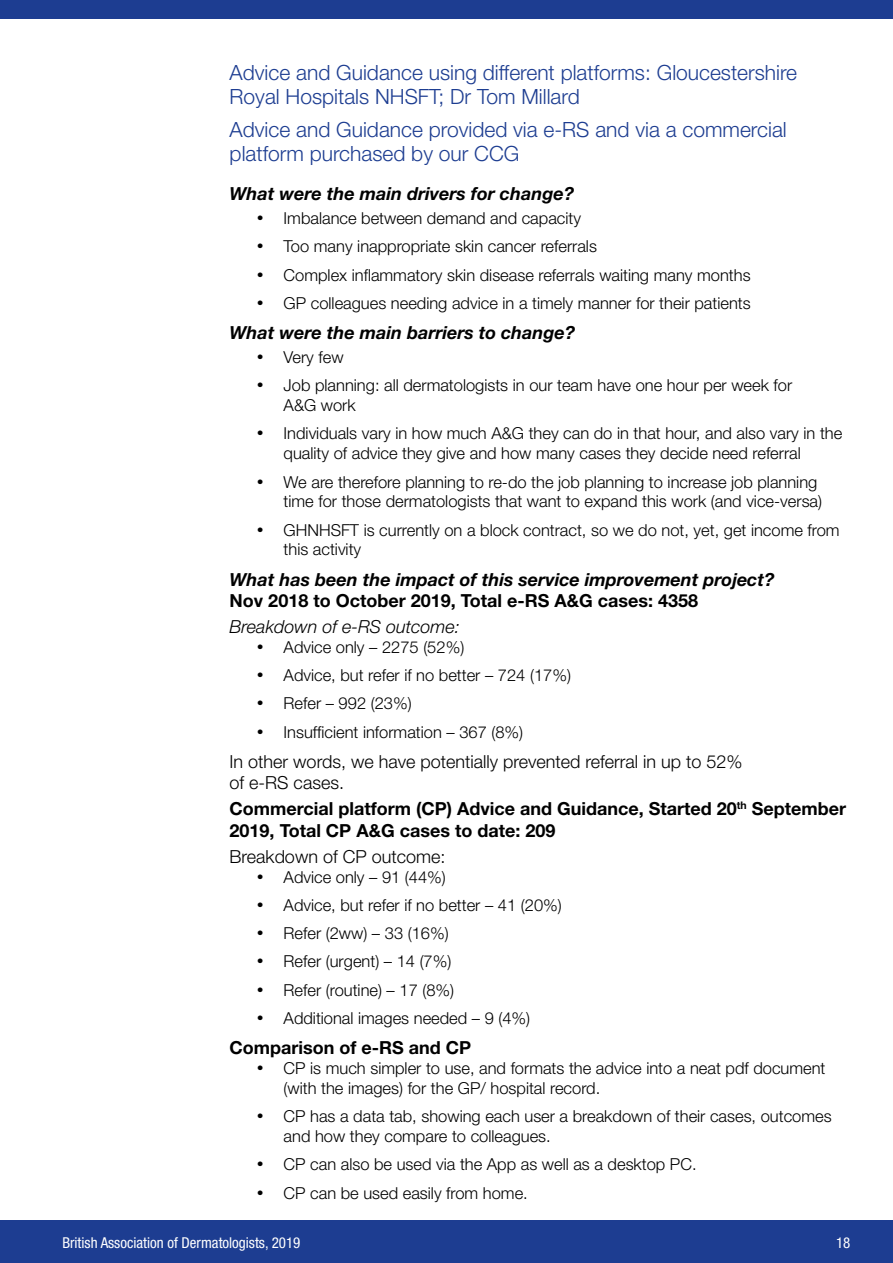
<style>
.page{position:relative;width:893px;height:1263px;background:#fff}
.page>*{position:absolute;margin:0;border:0;box-sizing:border-box;transform-origin:0 0}
.t1{font:300 21px/24.2px "Helvetica Neue";color:#1d3d91}
.t2{font:700 18px/21.6px "Helvetica Neue";color:#000}
.t3{font:italic 700 18px "Helvetica Neue";color:#000}
.t4{font:300 18px/21.6px "Helvetica Neue";color:#000}
.t5{font:italic 300 18px "Helvetica Neue";color:#000}
.t6{font:300 16.5px/19.8px "Helvetica Neue";color:#000}
.t7{font:condensed 15px "Helvetica Neue";color:#fff}
</style>
<div class="page">
<div style="left:0;top:1220px;width:893px;height:43px;background:#1d3d91"></div>
<div style="left:0;top:0;width:893px;height:19px;background:#1d3d91"></div>
<p class="t1" style="left:230px;top:60px;width:569px">Advice and Guidance using different platforms: Gloucestershire<br>Royal Hospitals NHSFT; Dr Tom Millard</p>
<p class="t1" style="left:230px;top:117px;width:559px">Advice and Guidance provided via e-RS and via a commercial platform purchased by our CCG</p>
<p class="t3" style="left:230px;top:182px;width:346px">What were the main drivers for change?</p>
<p class="t6" style="left:257px;top:208px;width:326px">• Imbalance between demand and capacity</p>
<p class="t6" style="left:257px;top:236px;width:342px">• Too many inappropriate skin cancer referrals</p>
<p class="t6" style="left:257px;top:264px;width:495px">• Complex inflammatory skin disease referrals waiting many months</p>
<p class="t6" style="left:257px;top:293px;width:496px">• GP colleagues needing advice in a timely manner for their patients</p>
<p class="t3" style="left:230px;top:321px;width:347px">What were the main barriers to change?</p>
<p class="t6" style="left:257px;top:347px;width:88px">• Very few</p>
<p class="t6" style="left:284px;top:375px;width:510px;text-indent:-27px">• Job planning: all dermatologists in our team have one hour per week for<br>A&amp;G work</p>
<p class="t6" style="left:284px;top:423px;width:560px;text-indent:-27px">• Individuals vary in how much A&amp;G they can do in that hour, and also vary in the quality of advice they give and how many cases they decide need referral</p>
<p class="t6" style="left:257px;top:471px;width:567px;text-align:right">• We are therefore planning to re-do the job planning to increase job planning time for those dermatologists that want to expand this work (and vice-versa)</p>
<p class="t6" style="left:284px;top:519px;width:558px;text-indent:-27px">• GHNHSFT is currently on a block contract, so we do not, yet, get income from this activity</p>
<p class="t3" style="left:230px;top:568px;width:546px">What has been the impact of this service improvement project?</p>
<p class="t2" style="left:230px;top:589px;width:470px">Nov 2018 to October 2019, Total e-RS A&amp;G cases: 4358</p>
<p class="t5" style="left:230px;top:616px;width:232px">Breakdown of e-RS outcome:</p>
<p class="t6" style="left:257px;top:637px;width:209px">• Advice only – 2275 (52%)</p>
<p class="t6" style="left:257px;top:665px;width:316px">• Advice, but refer if no better – 724 (17%)</p>
<p class="t6" style="left:257px;top:693px;width:157px">• Refer – 992 (23%)</p>
<p class="t6" style="left:257px;top:722px;width:268px">• Insufficient information – 367 (8%)</p>
<p class="t4" style="left:230px;top:750px;width:514px">In other words, we have potentially prevented referral in up to 52% of e-RS cases.</p>
<p class="t2" style="left:230px;top:798px;width:618px">Commercial platform (CP) Advice and Guidance, Started 20<sup>th</sup> September<br>2019, Total CP A&amp;G cases to date: 209</p>
<p class="t4" style="left:230px;top:845px;width:217px">Breakdown of CP outcome:</p>
<p class="t6" style="left:257px;top:866px;width:191px">• Advice only – 91 (44%)</p>
<p class="t6" style="left:257px;top:895px;width:307px">• Advice, but refer if no better – 41 (20%)</p>
<p class="t6" style="left:257px;top:923px;width:194px">• Refer (2ww) – 33 (16%)</p>
<p class="t6" style="left:257px;top:951px;width:196px">• Refer (urgent) – 14 (7%)</p>
<p class="t6" style="left:257px;top:980px;width:199px">• Refer (routine) – 17 (8%)</p>
<p class="t6" style="left:257px;top:1008px;width:275px">• Additional images needed – 9 (4%)</p>
<p class="t2" style="left:230px;top:1036px;width:243px">Comparison of e-RS and CP</p>
<p class="t6" style="left:284px;top:1058px;width:543px;text-indent:-27px">• CP is much simpler to use, and formats the advice into a neat pdf document (with the images) for the GP/ hospital record.</p>
<p class="t6" style="left:284px;top:1106px;width:550px;text-indent:-27px">• CP has a data tab, showing each user a breakdown of their cases, outcomes and how they compare to colleagues.</p>
<p class="t6" style="left:257px;top:1154px;width:441px">• CP can also be used via the App as well as a desktop PC.</p>
<p class="t6" style="left:257px;top:1182px;width:273px">• CP can be used easily from home.</p>
<p class="t7" style="left:62px;top:1234px;width:240px">British Association of Dermatologists, 2019</p>
<p class="t7" style="left:836px;top:1234px;width:16px">18</p>
</div>
